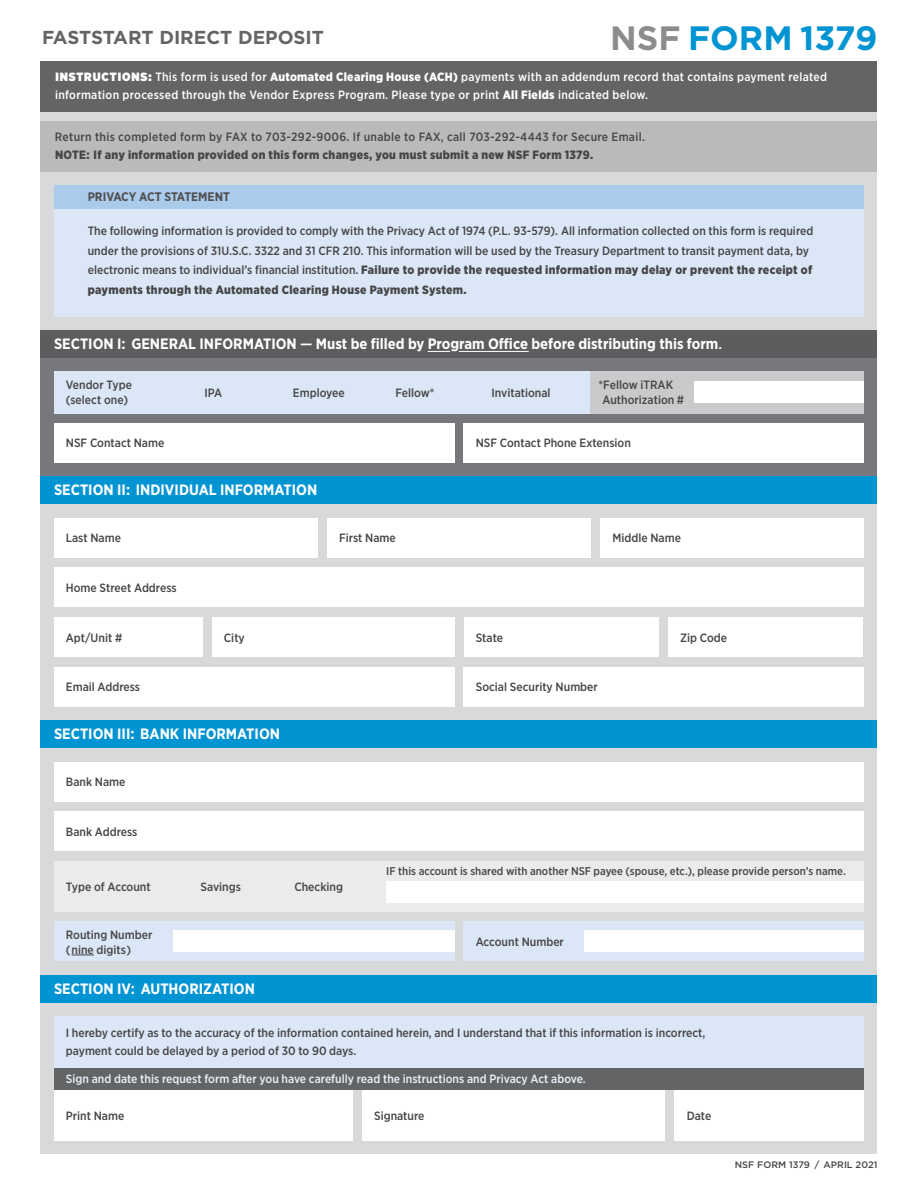
<style>
.page{position:relative;width:918px;height:1188px;background:#fff}
.page>*{position:absolute;margin:0;border:0;box-sizing:border-box;transform-origin:0 0}
.t1{font:700 33.75px "Gotham";color:#0094d3}
.t2{font:700 18.75px "Gotham";color:#636466}
.Body{font:700 15px "Gotham Narrow";color:#fff}
.Subtitle{font:700 12.3px "Gotham Narrow";color:#4f4f51}
.Body-2{font:500 12px/19.5px "Gotham Narrow";color:#464547}
.Body-3{font:500 12px/18px "Gotham Narrow";letter-spacing:.025em;color:#fff}
.Body-4{font:500 12px/18px "Gotham Narrow";letter-spacing:.025em;color:#464547}
.Intro{font:500 12px/18px "Gotham Narrow";color:#464547}
.Intro-2{font:500 12px "Gotham Narrow";color:#ebf1fa}
.Body-5{font:500 11.25px "Gotham Narrow";color:#464547}
.Body-6{font:500 9.3px "Gotham";color:#464547}
.s1{color:#8a8c8e}
.s2{font-weight:900}
.s3{font-weight:500}
</style>
<div class="page">
<div style="left:40px;top:61px;width:838px;height:1093px;background:#d7d9da"></div>
<div style="left:40px;top:61px;width:838px;height:51px;background:#636466"></div>
<div style="left:40px;top:121px;width:838px;height:50px;background:#b8babc"></div>
<div style="left:54px;top:185px;width:810px;height:24px;background:#abcbeb"></div>
<div style="left:54px;top:209px;width:810px;height:108px;background:#dbe7f6"></div>
<div style="left:40px;top:358px;width:838px;height:118px;background:#77787b"></div>
<div style="left:40px;top:330px;width:838px;height:28px;background:#5d5d60"></div>
<svg style="left:428px;top:351px;width:22px;height:1px"></svg>
<hr style="left:459px;top:351px;width:70px;height:1px;background:#fff">
<div style="left:54px;top:371px;width:537px;height:42px;background:#dbe7f6"></div>
<div style="left:591px;top:371px;width:273px;height:42px;background:#c9cacc"></div>
<div style="left:694px;top:382px;width:170px;height:21px;background:#fff"></div>
<div style="left:54px;top:423px;width:400px;height:40px;background:#fff"></div>
<div style="left:464px;top:423px;width:400px;height:40px;background:#fff"></div>
<div style="left:40px;top:476px;width:838px;height:28px;background:#0094d3"></div>
<div style="left:54px;top:518px;width:264px;height:40px;background:#fff"></div>
<div style="left:327px;top:518px;width:264px;height:40px;background:#fff"></div>
<div style="left:600px;top:518px;width:264px;height:40px;background:#fff"></div>
<div style="left:54px;top:567px;width:810px;height:40px;background:#fff"></div>
<div style="left:54px;top:617px;width:148px;height:40px;background:#fff"></div>
<div style="left:212px;top:617px;width:242px;height:40px;background:#fff"></div>
<div style="left:464px;top:617px;width:194px;height:40px;background:#fff"></div>
<div style="left:668px;top:617px;width:195px;height:40px;background:#fff"></div>
<div style="left:54px;top:667px;width:400px;height:40px;background:#fff"></div>
<div style="left:464px;top:667px;width:400px;height:40px;background:#fff"></div>
<div style="left:40px;top:720px;width:838px;height:28px;background:#0094d3"></div>
<div style="left:54px;top:762px;width:810px;height:40px;background:#fff"></div>
<div style="left:54px;top:811px;width:810px;height:40px;background:#fff"></div>
<div style="left:54px;top:861px;width:810px;height:51px;background:#ebebec"></div>
<div style="left:386px;top:881px;width:478px;height:22px;background:#fff"></div>
<div style="left:54px;top:921px;width:400px;height:40px;background:#dbe7f6"></div>
<svg style="left:71px;top:955px;width:23px;height:1px"></svg>
<div style="left:173px;top:931px;width:281px;height:21px;background:#fff"></div>
<div style="left:464px;top:921px;width:400px;height:40px;background:#dbe7f6"></div>
<div style="left:584px;top:931px;width:280px;height:21px;background:#fff"></div>
<div style="left:40px;top:975px;width:838px;height:28px;background:#0094d3"></div>
<div style="left:54px;top:1016px;width:810px;height:53px;background:#dbe7f6"></div>
<div style="left:54px;top:1090px;width:298px;height:50px;background:#fff"></div>
<div style="left:362px;top:1090px;width:303px;height:50px;background:#fff"></div>
<div style="left:675px;top:1090px;width:189px;height:50px;background:#fff"></div>
<div style="left:54px;top:1069px;width:810px;height:21px;background:#636466"></div>
<p class="t2" style="left:42px;top:25px;width:284px">FASTSTART DIRECT DEPOSIT</p>
<p class="t1" style="left:610px;top:16px;width:269px"><span class="s1">NSF</span> FORM 1379</p>
<p class="Body-3" style="left:55px;top:67px;width:774px"><span class="s2">INSTRUCTIONS:</span> This form is used for <span class="s2">Automated Clearing House (ACH)</span> payments with an addendum record that contains payment related information processed through the Vendor Express Program. Please type or print <span class="s2">All Fields</span> indicated below.</p>
<p class="Body-4" style="left:55px;top:127px;width:592px">Return this completed form by FAX to 703-292-9006. If unable to FAX, call 703-292-4443 for Secure Email.<br><span class="s2">NOTE: If any information provided on this form changes, you must submit a new NSF Form 1379.</span></p>
<p class="Subtitle" style="left:88px;top:189px;width:144px">PRIVACY ACT STATEMENT</p>
<p class="Body-2" style="left:88px;top:221px;width:727px">The following information is provided to comply with the Privacy Act of 1974 (P.L. 93-579). All information collected on this form is required under the provisions of 31U.S.C. 3322 and 31 CFR 210. This information will be used by the Treasury Department to transit payment data, by electronic means to individual’s financial institution. <span class="s2">Failure to provide the requested information may delay or prevent the receipt of payments through the Automated Clearing House Payment System.</span></p>
<p class="Body" style="left:54px;top:334px;width:670px">SECTION I: GENERAL INFORMATION <span class="s3">—</span> Must be filled by Program Office before distributing this form<span class="s3">.</span></p>
<p class="Body-2" style="left:66px;top:377px;width:68px;line-height:15px">Vendor Type (select one)</p>
<p class="Body-2" style="left:204px;top:383px;width:19px">IPA</p>
<p class="Body-2" style="left:293px;top:383px;width:53px">Employee</p>
<p class="Body-2" style="left:395px;top:383px;width:41px">Fellow*</p>
<p class="Body-2" style="left:491px;top:383px;width:61px">Invitational</p>
<p class="Body-2" style="left:602px;top:377px;width:83px;line-height:15px;text-indent:-4px">*Fellow iTRAK<br>Authorization #</p>
<p class="Body-2" style="left:66px;top:433px;width:100px">NSF Contact Name</p>
<p class="Body-2" style="left:476px;top:433px;width:157px">NSF Contact Phone Extension</p>
<p class="Body" style="left:54px;top:481px;width:265px">SECTION II: INDIVIDUAL INFORMATION</p>
<p class="Body-2" style="left:66px;top:528px;width:57px">Last Name</p>
<p class="Body-2" style="left:339px;top:528px;width:58px">First Name</p>
<p class="Body-2" style="left:612px;top:528px;width:70px">Middle Name</p>
<p class="Body-2" style="left:66px;top:578px;width:112px">Home Street Address</p>
<p class="Body-2" style="left:66px;top:627px;width:58px">Apt/Unit #</p>
<p class="Body-2" style="left:224px;top:627px;width:22px">City</p>
<p class="Body-2" style="left:476px;top:627px;width:29px">State</p>
<p class="Body-2" style="left:680px;top:627px;width:49px">Zip Code</p>
<p class="Body-2" style="left:66px;top:677px;width:76px">Email Address</p>
<p class="Body-2" style="left:476px;top:677px;width:124px">Social Security Number</p>
<p class="Body" style="left:54px;top:725px;width:228px">SECTION III: BANK INFORMATION</p>
<p class="Body-2" style="left:66px;top:772px;width:61px">Bank Name</p>
<p class="Body-2" style="left:66px;top:822px;width:73px">Bank Address</p>
<p class="Body-2" style="left:66px;top:877px;width:86px">Type of Account</p>
<p class="Body-2" style="left:201px;top:877px;width:42px">Savings</p>
<p class="Body-2" style="left:294px;top:877px;width:50px">Checking</p>
<p class="Body-5" style="left:386px;top:863px;width:461px">IF this account is shared with another NSF payee (spouse, etc.), please provide person’s name.</p>
<p class="Body-2" style="left:66px;top:927px;width:88px;line-height:15px">Routing Number (nine digits)</p>
<p class="Body-2" style="left:476px;top:932px;width:90px">Account Number</p>
<p class="Body" style="left:54px;top:979px;width:203px">SECTION IV: AUTHORIZATION</p>
<p class="Intro" style="left:66px;top:1023px;width:641px">I hereby certify as to the accuracy of the information contained herein, and I understand that if this information is incorrect, payment could be delayed by a period of 30 to 90 days.</p>
<p class="Intro-2" style="left:66px;top:1071px;width:522px">Sign and date this request form after you have carefully read the instructions and Privacy Act above.</p>
<p class="Body-2" style="left:66px;top:1106px;width:60px">Print Name</p>
<p class="Body-2" style="left:374px;top:1106px;width:52px">Signature</p>
<p class="Body-2" style="left:687px;top:1106px;width:26px">Date</p>
<p class="Body-6" style="left:735px;top:1159px;width:144px">NSF FORM 1379 / APRIL 2021</p>
</div>
